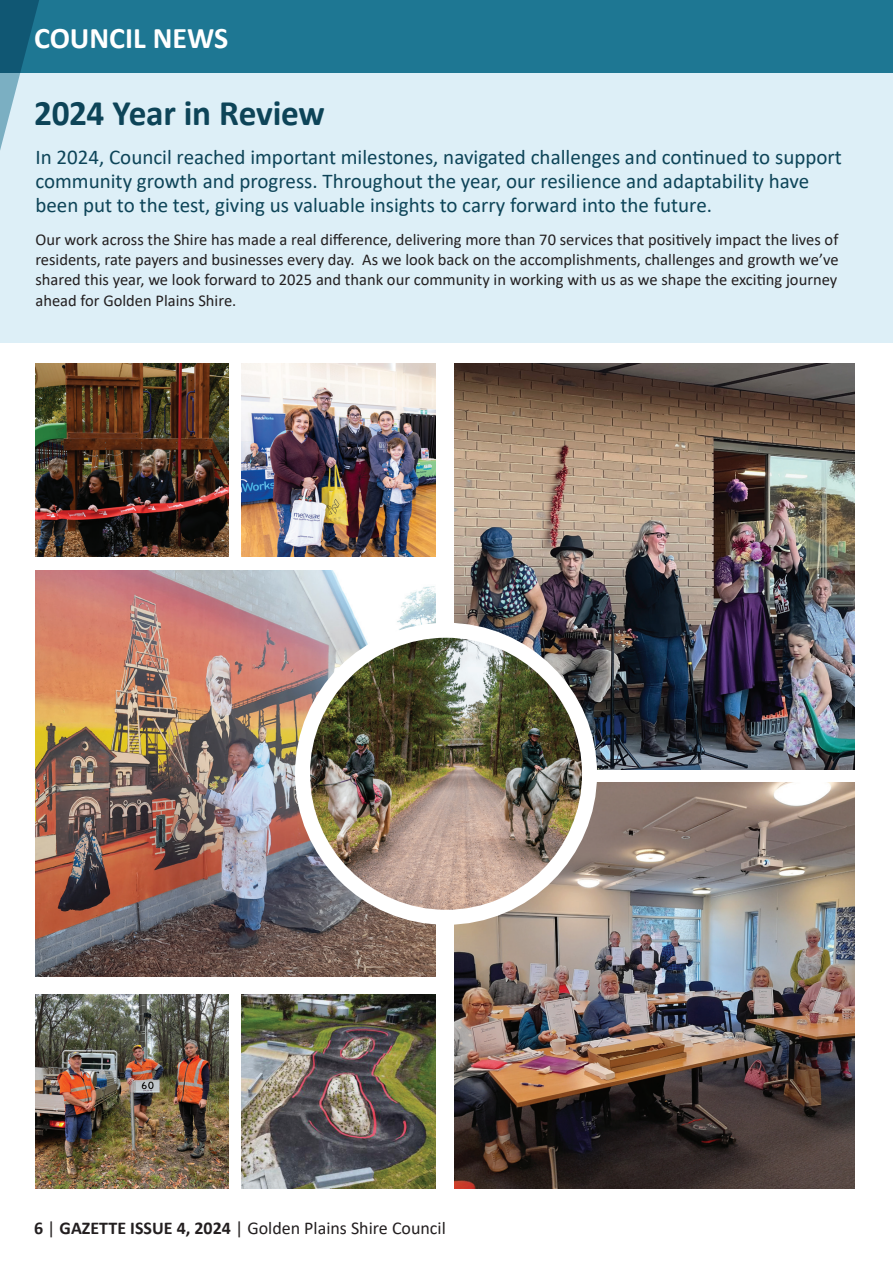
<style>
.page{position:relative;width:893px;height:1263px;background:#fff}
.page>*{position:absolute;margin:0;border:0;box-sizing:border-box;transform-origin:0 0}
.t1{font:700 36px "Calibri";letter-spacing:-.01em;color:#0d4458}
.t2{font:700 30px "Calibri";color:#fff}
.t3{font:21px/24px "Calibri";color:#0d4458}
.t4{font:18px "Calibri";color:#231f20}
.t5{font:16.5px/20.2px "Calibri";color:#231f20;text-align:justify}
.s1{font-weight:700}
</style>
<div class="page">
<div style="left:0;top:0;width:893px;height:342px;background:#ddeff7"></div>
<img style="left:35px;top:363px;width:194px;height:194px">
<img style="left:35px;top:995px;width:194px;height:193px">
<img style="left:242px;top:363px;width:193px;height:194px">
<img style="left:242px;top:995px;width:193px;height:193px">
<img style="left:35px;top:571px;width:400px;height:406px">
<img style="left:454px;top:363px;width:400px;height:406px">
<img style="left:454px;top:782px;width:400px;height:406px">
<img style="left:302px;top:630px;width:287px;height:287px;border-radius:144px">
<div style="left:295px;top:623px;width:302px;height:302px;border:15px solid #fff;border-radius:50%"></div>
<div style="left:0;top:0;width:893px;height:72px;background:#1e7793"></div>
<svg style="left:0;top:0;width:43px;height:150px"></svg>
<h2 class="t2" style="left:34px;top:17px;width:196px">COUNCIL NEWS</h2>
<h1 class="t1" style="left:34px;top:88px;width:292px">2024 Year in Review</h1>
<p class="t3" style="left:35px;top:144px;width:808px">In 2024, Council reached important milestones, navigated challenges and continued to support community growth and progress. Throughout the year, our resilience and adaptability have been put to the test, giving us valuable insights to carry forward into the future.</p>
<p class="t5" style="left:35px;top:229px;width:805px">Our work across the Shire has made a real difference, delivering more than 70 services that positively impact the lives of residents, rate payers and businesses every day. As we look back on the accomplishments, challenges and growth we’ve shared this year, we look forward to 2025 and thank our community in working with us as we shape the exciting journey ahead for Golden Plains Shire.</p>
<p class="t4" style="left:34px;top:1215px;width:413px"><span class="s1">6</span> | <span class="s1">GAZETTE ISSUE 4, 2024</span> | Golden Plains Shire Council</p>
</div>
